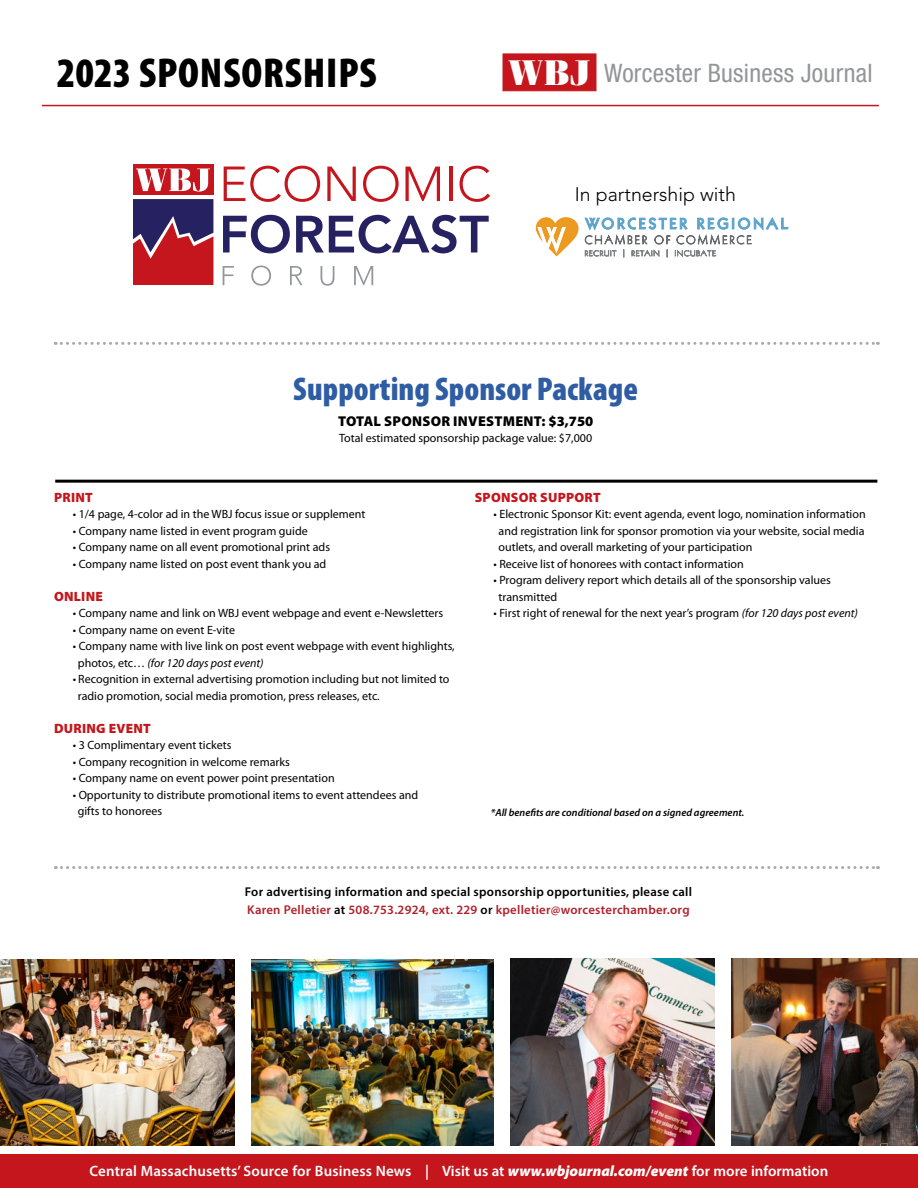
<style>
.page{position:relative;width:918px;height:1188px;background:#fff}
.page>*{position:absolute;margin:0;border:0;box-sizing:border-box;transform-origin:0 0}
.t1{font:900 condensed 42px "Myriad Pro";letter-spacing:.02em;color:#000}
.t2{font:900 condensed 33px "Myriad Pro";color:#2f5da4}
.t3{font:condensed 25.5px "Helvetica Neue LT Std";letter-spacing:.01em;color:#939598}
.t4{font:300 19.5px "Avenir LT Std";color:#000}
.t5{font:600 15px "Myriad Pro";letter-spacing:.005em;color:#fff}
.t6{font:900 14.25px "Myriad Pro";letter-spacing:.02em;color:#000}
.t7{font:900 13.5px "Myriad Pro";letter-spacing:.02em;color:#c4161c}
.t8{font:600 12.75px/18px "Myriad Pro";letter-spacing:.02em;color:#000}
.t9{font:12px/16.5px "Myriad Pro";color:#000}
.t10{font:italic 600 10.5px "Myriad Pro";color:#000}
.s1{font-family:"Fenice Std";font-weight:900;font-stretch:normal;font-size:35.55px;color:#fff}
.s2{font-style:italic}
.s3{color:#ae222a}
.s4{font-weight:900;font-style:italic}
</style>
<div class="page">
<svg style="left:55px;top:342px;width:823px;height:3px"></svg>
<hr style="left:55px;top:480px;width:822px;height:3px;background:#000">
<hr style="left:42px;top:105px;width:837px;height:1px;background:#c4161c">
<div style="left:503px;top:54px;width:93px;height:37px;background:#c4161c;border:1px solid #c4161c"></div>
<div style="left:0;top:1155px;width:918px;height:33px;background:#c4161c"></div>
<svg style="left:55px;top:866px;width:823px;height:3px"></svg>
<svg style="left:224px;top:166px;width:96px;height:36px"></svg>
<svg style="left:327px;top:167px;width:29px;height:34px"></svg>
<svg style="left:363px;top:166px;width:36px;height:36px"></svg>
<svg style="left:406px;top:167px;width:34px;height:34px"></svg>
<hr style="left:449px;top:167px;width:3px;height:34px;background:#c4161c">
<svg style="left:460px;top:166px;width:30px;height:36px"></svg>
<svg style="left:223px;top:215px;width:67px;height:38px"></svg>
<svg style="left:296px;top:215px;width:193px;height:38px"></svg>
<svg style="left:133px;top:199px;width:80px;height:86px;background:#842947"></svg>
<svg style="left:223px;top:266px;width:11px;height:19px"></svg>
<svg style="left:251px;top:266px;width:20px;height:20px"></svg>
<svg style="left:290px;top:266px;width:12px;height:19px"></svg>
<svg style="left:321px;top:266px;width:13px;height:20px"></svg>
<svg style="left:354px;top:266px;width:19px;height:19px"></svg>
<div style="left:133px;top:165px;width:80px;height:30px;background:#c4161c"></div>
<svg style="left:136px;top:169px;width:74px;height:23px"></svg>
<svg style="left:585px;top:218px;width:203px;height:39px"></svg>
<svg style="left:536px;top:217px;width:43px;height:39px"></svg>
<img style="left:0;top:959px;width:235px;height:186px">
<img style="left:252px;top:959px;width:242px;height:186px">
<img style="left:511px;top:958px;width:204px;height:188px">
<img style="left:732px;top:958px;width:186px;height:188px">
<h1 class="t1" style="left:57px;top:49px;width:321px">2023 SPONSORSHIPS</h1>
<h3 class="t3" style="left:510px;top:58px;width:364px"><span class="s1">WBJ</span> Worcester Business Journal</h3>
<h3 class="t4" style="left:575px;top:183px;width:162px">In partnership with</h3>
<h2 class="t2" style="left:293px;top:371px;width:346px">Supporting Sponsor Package</h2>
<p class="t6" style="left:338px;top:413px;width:257px">TOTAL SPONSOR INVESTMENT: $3,750</p>
<p class="t9" style="left:339px;top:430px;width:255px">Total estimated sponsorship package value: $7,000</p>
<p class="t7" style="left:54px;top:490px;width:40px">PRINT</p>
<p class="t9" style="left:73px;top:506px;width:294px">• 1/4 page, 4-color ad in the WBJ focus issue or supplement</p>
<p class="t9" style="left:73px;top:523px;width:237px">• Company name listed in event program guide</p>
<p class="t9" style="left:73px;top:539px;width:259px">• Company name on all event promotional print ads</p>
<p class="t9" style="left:73px;top:556px;width:255px">• Company name listed on post event thank you ad</p>
<p class="t7" style="left:54px;top:589px;width:50px">ONLINE</p>
<p class="t9" style="left:73px;top:605px;width:372px">• Company name and link on WBJ event webpage and event e-Newsletters</p>
<p class="t9" style="left:73px;top:622px;width:164px">• Company name on event E-vite</p>
<p class="t9" style="left:78px;top:638px;width:378px;text-indent:-5px">• Company name with live link on post event webpage with event highlights, photos, etc… <span class="s2">(for 120 days post event)</span></p>
<p class="t9" style="left:78px;top:671px;width:373px;text-indent:-5px"><span class="s2">•</span> Recognition in external advertising promotion including but not limited to radio promotion, social media promotion, press releases, etc.</p>
<p class="t7" style="left:54px;top:721px;width:98px">DURING EVENT</p>
<p class="t9" style="left:73px;top:737px;width:160px">• 3 Complimentary event tickets</p>
<p class="t9" style="left:73px;top:754px;width:219px">• Company recognition in welcome remarks</p>
<p class="t9" style="left:73px;top:770px;width:263px">• Company name on event power point presentation</p>
<p class="t9" style="left:78px;top:787px;width:342px;text-indent:-5px">• Opportunity to distribute promotional items to event attendees and gifts to honorees</p>
<p class="t7" style="left:475px;top:490px;width:128px">SPONSOR SUPPORT</p>
<p class="t9" style="left:499px;top:506px;width:369px;text-align:justify;text-indent:-5px">• Electronic Sponsor Kit: event agenda, event logo, nomination information and registration link for sponsor promotion via your website, social media outlets, and overall marketing of your participation</p>
<p class="t9" style="left:494px;top:556px;width:252px">• Receive list of honorees with contact information</p>
<p class="t9" style="left:499px;top:572px;width:334px;text-indent:-5px">• Program delivery report which details all of the sponsorship values transmitted</p>
<p class="t9" style="left:494px;top:605px;width:366px">• First right of renewal for the next year’s program <span class="s2">(for 120 days post event)</span></p>
<p class="t10" style="left:491px;top:806px;width:255px">*All benefits are conditional based on a signed agreement.</p>
<p class="t8" style="left:245px;top:882px;width:449px">For advertising information and special sponsorship opportunities, please call<br><span class="s3">Karen Pelletier</span> at <span class="s3">508.753.2924, ext. 229</span> or <span class="s3">kpelletier@worcesterchamber.org</span></p>
<p class="t5" style="left:89px;top:1162px;width:740px">Central Massachusetts’ Source for Business News | Visit us at <span class="s4">www.wbjournal.com/event</span> for more information</p>
</div>
